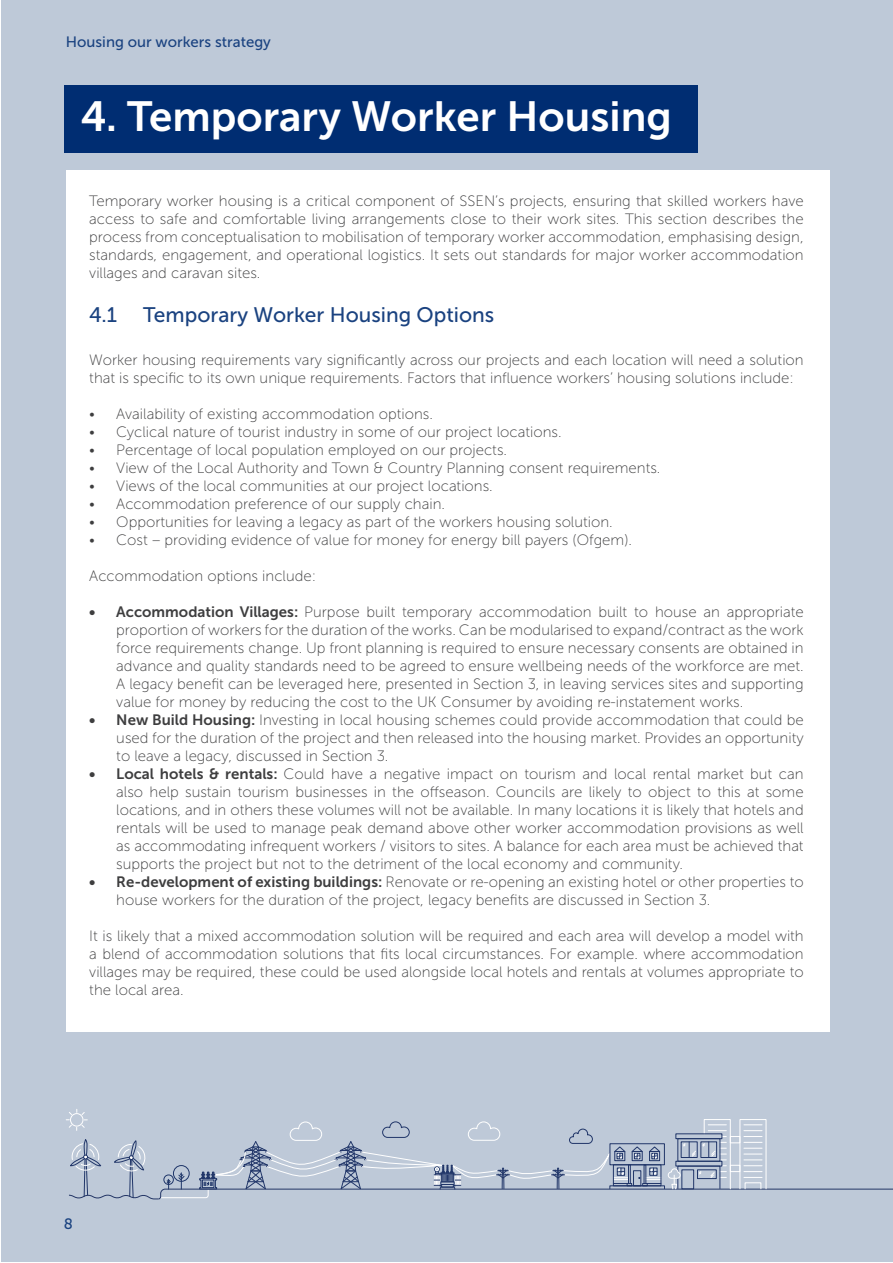
<style>
.page{position:relative;width:893px;height:1263px;background:#fff}
.page>*{position:absolute;margin:0;border:0;box-sizing:border-box;transform-origin:0 0}
.Heading{font:42px "Museo Sans 700";color:#fff}
.Sub-heading{font:21px "Museo Sans 500";color:#1a4280}
.t1{font:15px/18px "Museo Sans 100";color:#3e3e3f;text-align:justify}
.t2{font:15px "Museo Sans 500";color:#1a4280}
.s1{font-family:"Museo Sans 700"}
</style>
<div class="page">
<div style="left:1px;top:1px;width:891px;height:1261px;background:#bec9d8"></div>
<div style="left:66px;top:170px;width:764px;height:861px;background:#fff"></div>
<div style="left:64px;top:85px;width:633px;height:67px;background:#002d72"></div>
<svg style="left:66px;top:1109px;width:827px;height:90px"></svg>
<p class="t2" style="left:66px;top:34px;width:207px">Housing our workers strategy</p>
<p class="Heading" style="left:81px;top:94px;width:592px">4. Temporary Worker Housing</p>
<p class="t1" style="left:89px;top:192px;width:716px">Temporary worker housing is a critical component of SSEN’s projects, ensuring that skilled workers have access to safe and comfortable living arrangements close to their work sites. This section describes the process from conceptualisation to mobilisation of temporary worker accommodation, emphasising design, standards, engagement, and operational logistics. It sets out standards for major worker accommodation villages and caravan sites.</p>
<p class="Sub-heading" style="left:89px;top:303px;width:407px">4.1 Temporary Worker Housing Options</p>
<p class="t1" style="left:89px;top:351px;width:716px">Worker housing requirements vary significantly across our projects and each location will need a solution that is specific to its own unique requirements. Factors that influence workers’ housing solutions include:</p>
<p class="t1" style="left:89px;top:405px;width:345px">• Availability of existing accommodation options.</p>
<p class="t1" style="left:89px;top:423px;width:474px">• Cyclical nature of tourist industry in some of our project locations.</p>
<p class="t1" style="left:89px;top:441px;width:419px">• Percentage of local population employed on our projects.</p>
<p class="t1" style="left:89px;top:459px;width:573px">• View of the Local Authority and Town &amp; Country Planning consent requirements.</p>
<p class="t1" style="left:89px;top:477px;width:405px">• Views of the local communities at our project locations.</p>
<p class="t1" style="left:89px;top:495px;width:357px">• Accommodation preference of our supply chain.</p>
<p class="t1" style="left:89px;top:513px;width:525px">• Opportunities for leaving a legacy as part of the workers housing solution.</p>
<p class="t1" style="left:89px;top:531px;width:544px">• Cost – providing evidence of value for money for energy bill payers (Ofgem).</p>
<p class="t1" style="left:89px;top:567px;width:228px">Accommodation options include:</p>
<p class="t1" style="left:116px;top:603px;width:689px;text-indent:-27px"><span class="s1">• Accommodation Villages:</span> Purpose built temporary accommodation built to house an appropriate proportion of workers for the duration of the works. Can be modularised to expand/contract as the work force requirements change. Up front planning is required to ensure necessary consents are obtained in advance and quality standards need to be agreed to ensure wellbeing needs of the workforce are met.<br>A legacy benefit can be leveraged here, presented in Section 3, in leaving services sites and supporting value for money by reducing the cost to the UK Consumer by avoiding re-instatement works.</p>
<p class="t1" style="left:116px;top:711px;width:689px;text-indent:-27px"><span class="s1">• New Build Housing:</span> Investing in local housing schemes could provide accommodation that could be used for the duration of the project and then released into the housing market. Provides an opportunity to leave a legacy, discussed in Section 3.</p>
<p class="t1" style="left:116px;top:765px;width:689px;text-indent:-27px"><span class="s1">• Local hotels &amp; rentals:</span> Could have a negative impact on tourism and local rental market but can also help sustain tourism businesses in the offseason. Councils are likely to object to this at some locations, and in others these volumes will not be available. In many locations it is likely that hotels and rentals will be used to manage peak demand above other worker accommodation provisions as well as accommodating infrequent workers / visitors to sites. A balance for each area must be achieved that supports the project but not to the detriment of the local economy and community.</p>
<p class="t1" style="left:116px;top:873px;width:689px;text-indent:-27px"><span class="s1">• Re-development of existing buildings:</span> Renovate or re-opening an existing hotel or other properties to house workers for the duration of the project, legacy benefits are discussed in Section 3.</p>
<p class="t1" style="left:89px;top:927px;width:716px">It is likely that a mixed accommodation solution will be required and each area will develop a model with a blend of accommodation solutions that fits local circumstances. For example. where accommodation villages may be required, these could be used alongside local hotels and rentals at volumes appropriate to the local area.</p>
<p class="t2" style="left:64px;top:1215px;width:11px">8</p>
</div>
